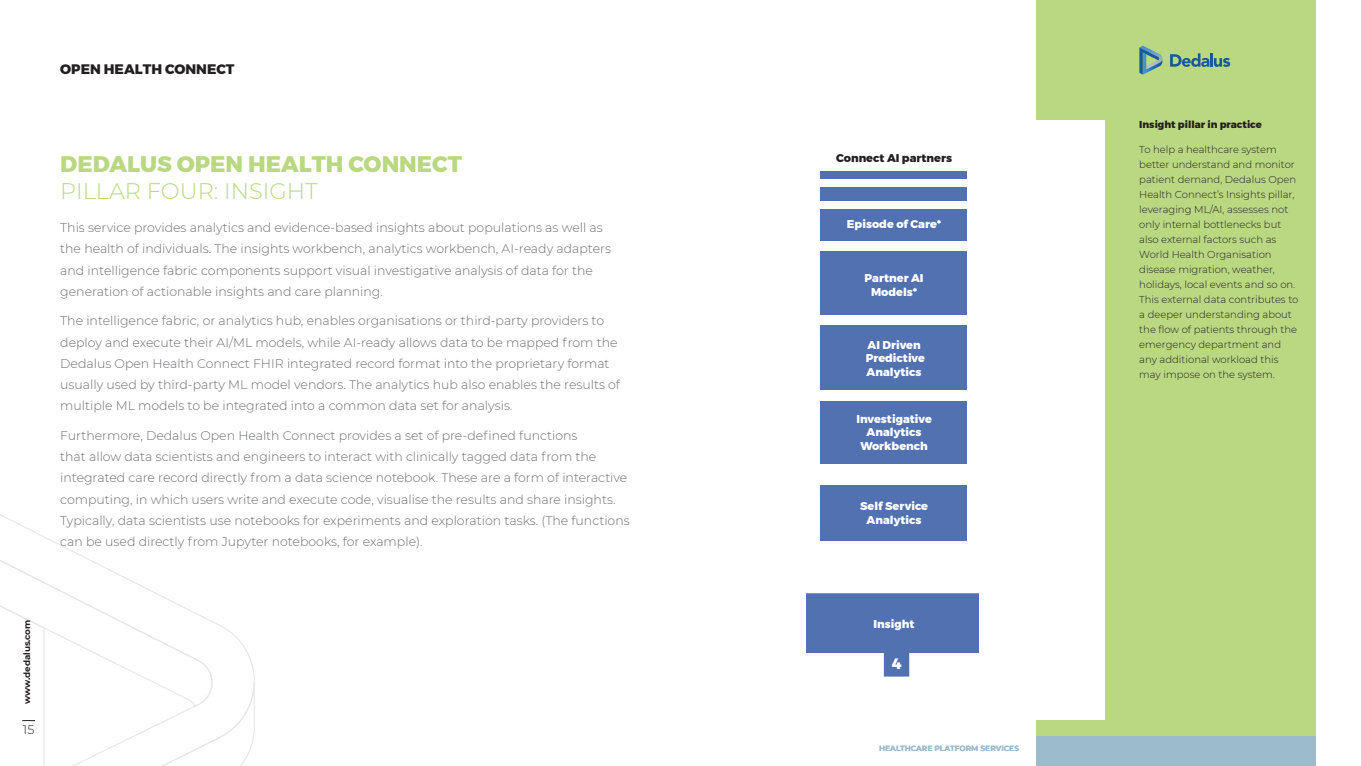
<style>
.page{position:relative;width:1361px;height:766px;background:#fff}
.page>*{position:absolute;margin:0;border:0;box-sizing:border-box;transform-origin:0 0}
.t1{font:800 22.5px "Montserrat";color:#b9d881}
.t2{font:300 22.5px "Montserrat";color:#b9d881}
.t3{font:800 15px "Montserrat";color:#fff}
.t4{font:800 13.75px "Montserrat";color:#231f20}
.t5{font:300 12.5px/21.2px "Montserrat";color:#6c6d70}
.t6{font:300 12.5px "Montserrat";color:#231f20}
.t7{font:800 11.25px/13.5px "Montserrat";color:#fff;text-align:center}
.t8{font:800 11.25px "Montserrat";color:#231f20}
.t9{font:300 10px/15px "Montserrat";color:#231f20}
.t10{font:800 10px "Montserrat";color:#231f20}
.t11{font:700 8.75px "Montserrat";letter-spacing:-.005em;color:#231f20}
.t12{font:700 7.5px "Montserrat";color:#9cbcce}
</style>
<div class="page">
<div style="left:1036px;top:735px;width:279px;height:30px;background:#9cbcce"></div>
<div style="left:1036px;top:0;width:279px;height:735px;background:#b9d881"></div>
<div style="left:680px;top:120px;width:424px;height:599px;background:#fff"></div>
<div style="left:820px;top:251px;width:146px;height:63px;background:#5271b1"></div>
<div style="left:820px;top:171px;width:146px;height:7px;background:#5271b1"></div>
<div style="left:820px;top:326px;width:146px;height:64px;background:#5271b1"></div>
<div style="left:820px;top:401px;width:146px;height:63px;background:#5271b1"></div>
<div style="left:820px;top:209px;width:146px;height:31px;background:#5271b1"></div>
<div style="left:820px;top:485px;width:146px;height:56px;background:#5271b1"></div>
<div style="left:820px;top:187px;width:146px;height:13px;background:#5271b1"></div>
<svg style="left:806px;top:593px;width:173px;height:83px"></svg>
<svg style="left:0;top:535px;width:176px;height:68px"></svg>
<svg style="left:0;top:603px;width:255px;height:162px"></svg>
<svg style="left:1139px;top:46px;width:24px;height:29px"></svg>
<svg style="left:1170px;top:53px;width:60px;height:14px"></svg>
<p class="t4" style="left:60px;top:60px;width:176px">OPEN HEALTH CONNECT</p>
<h1 class="t1" style="left:60px;top:150px;width:403px">DEDALUS OPEN HEALTH CONNECT</h1>
<h1 class="t2" style="left:60px;top:176px;width:259px">PILLAR FOUR: INSIGHT</h1>
<p class="t5" style="left:60px;top:216px;width:552px">This service provides analytics and evidence-based insights about populations as well as the health of individuals. The insights workbench, analytics workbench, AI-ready adapters and intelligence fabric components support visual investigative analysis of data for the generation of actionable insights and care planning.</p>
<p class="t5" style="left:60px;top:310px;width:561px">The intelligence fabric, or analytics hub, enables organisations or third-party providers to deploy and execute their AI/ML models, while AI-ready allows data to be mapped from the Dedalus Open Health Connect FHIR integrated record format into the proprietary format usually used by third-party ML model vendors. The analytics hub also enables the results of multiple ML models to be integrated into a common data set for analysis.</p>
<p class="t5" style="left:60px;top:424px;width:571px">Furthermore, Dedalus Open Health Connect provides a set of pre-defined functions<br>that allow data scientists and engineers to interact with clinically tagged data from the integrated care record directly from a data science notebook. These are a form of interactive computing, in which users write and execute code, visualise the results and share insights.<br>Typically, data scientists use notebooks for experiments and exploration tasks. (The functions can be used directly from Jupyter notebooks, for example).</p>
<p class="t11" style="left:21px;top:703px;width:86px;rotate:-90deg">www.dedalus.com</p>
<p class="t6" style="left:23px;top:720px;width:13px">15</p>
<p class="t8" style="left:836px;top:150px;width:117px">Connect AI partners</p>
<p class="t7" style="left:847px;top:218px;width:96px">Episode of Care*</p>
<p class="t7" style="left:864px;top:271px;width:61px">Partner AI<br>Models*</p>
<p class="t7" style="left:865px;top:338px;width:61px;text-align:left">AI Driven<br>Predictive<br>Analytics</p>
<p class="t7" style="left:856px;top:412px;width:77px">Investigative<br>Analytics<br>Workbench</p>
<p class="t7" style="left:860px;top:499px;width:69px">Self Service<br>Analytics</p>
<p class="t7" style="left:873px;top:617px;width:43px">Insight</p>
<p class="t3" style="left:892px;top:654px;width:11px">4</p>
<p class="t12" style="left:879px;top:742px;width:141px">HEALTHCARE PLATFORM SERVICES</p>
<p class="t10" style="left:1139px;top:118px;width:124px">Insight pillar in practice</p>
<p class="t9" style="left:1139px;top:141px;width:161px">To help a healthcare system better understand and monitor patient demand, Dedalus Open<br>Health Connect’s Insights pillar, leveraging ML/AI, assesses not only internal bottlenecks but also external factors such as<br>World Health Organisation disease migration, weather, holidays, local events and so on.<br>This external data contributes to a deeper understanding about the flow of patients through the emergency department and any additional workload this may impose on the system.</p>
</div>
